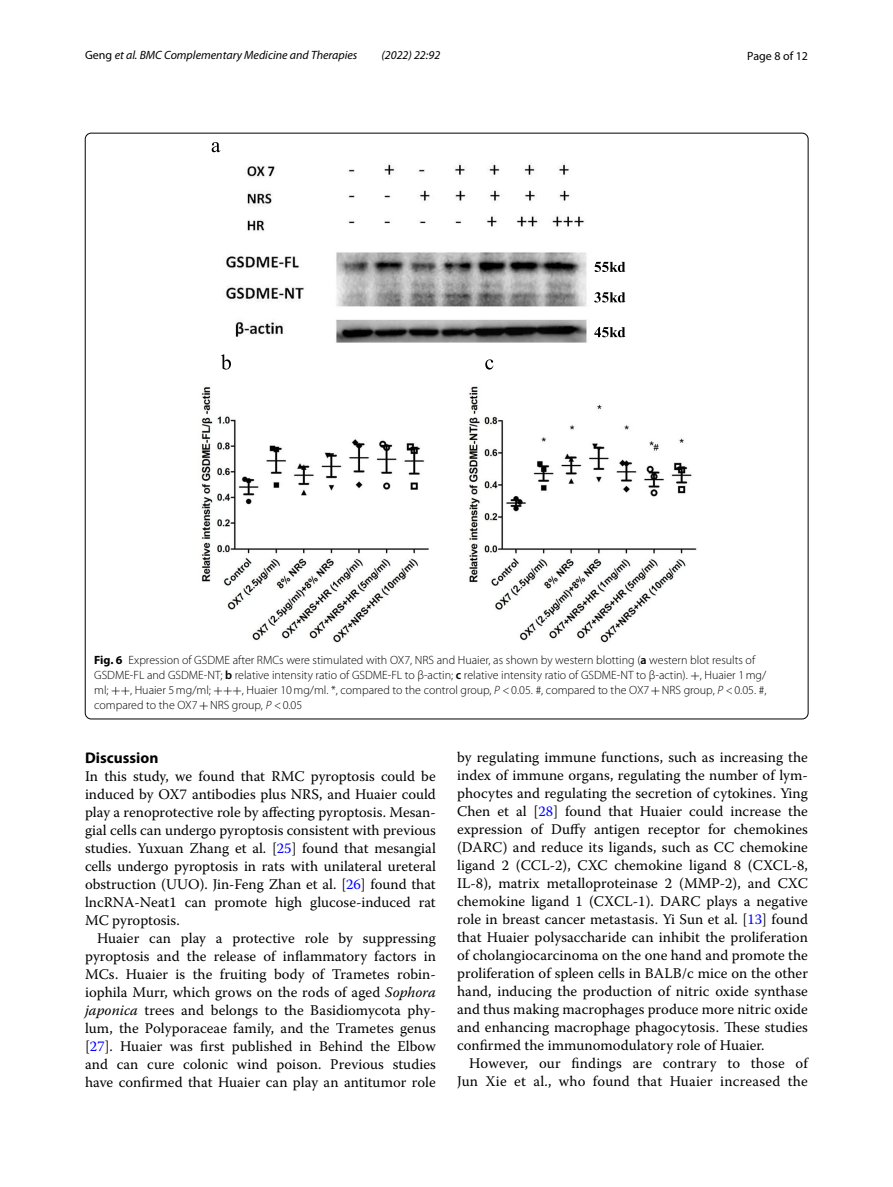
<style>
.page{position:relative;width:893px;height:1187px;background:#fff}
.page>*{position:absolute;margin:0;border:0;box-sizing:border-box;transform-origin:0 0}
.t1{font:700 15.45px "Myriad Pro";color:#000}
.t2{font:14.7px/18px "Warnock Pro";letter-spacing:.005em;color:#000;text-align:justify}
.t3{font:300 12px/15px "Myriad Pro";color:#000}
.t4{font:italic 12px "Myriad Pro";color:#000}
.t5{font:12px "Myriad Pro";color:#000}
.s1{font-style:normal}
.s2{font-weight:700}
.s3{font-weight:600}
.s4{font-family:"MTSY";font-weight:400}
.s5{font-style:italic}
.s6{color:#00f}
</style>
<div class="page">
<img style="left:201px;top:150px;width:496px;height:493px">
<svg style="left:212px;top:142px;width:8px;height:10px"></svg>
<svg style="left:221px;top:354px;width:10px;height:15px"></svg>
<svg style="left:485px;top:359px;width:8px;height:10px"></svg>
<svg style="left:594px;top:262px;width:31px;height:10px"></svg>
<svg style="left:594px;top:292px;width:31px;height:10px"></svg>
<svg style="left:594px;top:327px;width:31px;height:10px"></svg>
<p class="t4" style="left:85px;top:48px;width:274px"><span class="s1">Geng</span> et al. BMC Complementary Medicine and Therapies</p>
<p class="t4" style="left:381px;top:48px;width:60px">(2022) 22:92</p>
<p class="t5" style="left:747px;top:48px;width:62px">Page 8 of 12</p>
<p class="t3" style="left:94px;top:652px;width:674px"><span class="s2">Fig. 6</span> Expression of GSDME after RMCs were stimulated with OX7, NRS and Huaier, as shown by western blotting (<span class="s3">a</span> western blot results of GSDME-FL and GSDME-NT; <span class="s3">b</span> relative intensity ratio of GSDME-FL to β-actin; <span class="s3">c</span> relative intensity ratio of GSDME-NT to β-actin). <span class="s4">+</span>, Huaier 1mg/ ml; <span class="s4">++</span>, Huaier 5mg/ml; <span class="s4">+++</span>, Huaier 10mg/ml. *, compared to the control group, <span class="s5">P</span> &lt;0.05. #, compared to the OX7<span class="s4">+</span>NRS group, <span class="s5">P</span> &lt;0.05. #, compared to the OX7<span class="s4">+</span>NRS group, <span class="s5">P</span> &lt;0.05</p>
<p class="t1" style="left:85px;top:747px;width:75px">Discussion</p>
<p class="t2" style="left:85px;top:766px;width:352px">In this study, we found that RMC pyroptosis could be induced by OX7 antibodies plus NRS, and Huaier could play a renoprotective role by affecting pyroptosis. Mesan&shy;gial cells can undergo pyroptosis consistent with previous studies. Yuxuan Zhang et al. [<span class="s6">25</span>] found that mesangial cells undergo pyroptosis in rats with unilateral ureteral obstruction (UUO). Jin-Feng Zhan et al. [<span class="s6">26</span>] found that lncRNA-Neat1 can promote high glucose-induced rat MC pyroptosis.</p>
<p class="t2" style="left:85px;top:928px;width:352px;text-indent:12px">Huaier can play a protective role by suppressing pyroptosis and the release of inflammatory factors in MCs. Huaier is the fruiting body of Trametes robin&shy;iophila Murr, which grows on the rods of aged <span class="s5">Sophora japonica</span> trees and belongs to the Basidiomycota phy&shy;lum, the Polyporaceae family, and the Trametes genus [<span class="s6">27</span>]. Huaier was first published in Behind the Elbow and can cure colonic wind poison. Previous studies have confirmed that Huaier can play an antitumor role</p>
<p class="t2" style="left:457px;top:747px;width:352px">by regulating immune functions, such as increasing the index of immune organs, regulating the number of lym&shy;phocytes and regulating the secretion of cytokines. Ying Chen et al [<span class="s6">28</span>] found that Huaier could increase the expression of Duffy antigen receptor for chemokines (DARC) and reduce its ligands, such as CC chemokine ligand 2 (CCL-2), CXC chemokine ligand 8 (CXCL-8, IL-8), matrix metalloproteinase 2 (MMP-2), and CXC chemokine ligand 1 (CXCL-1). DARC plays a negative role in breast cancer metastasis. Yi Sun et al. [<span class="s6">13</span>] found that Huaier polysaccharide can inhibit the proliferation of cholangiocarcinoma on the one hand and promote the proliferation of spleen cells in BALB/c mice on the other hand, inducing the production of nitric oxide synthase and thus making macrophages produce more nitric oxide and enhancing macrophage phagocytosis. These studies confirmed the immunomodulatory role of Huaier.</p>
<p class="t2" style="left:457px;top:1053px;width:352px;text-align:right">However, our findings are contrary to those of<br>Jun Xie et al., who found that Huaier increased the</p>
</div>
